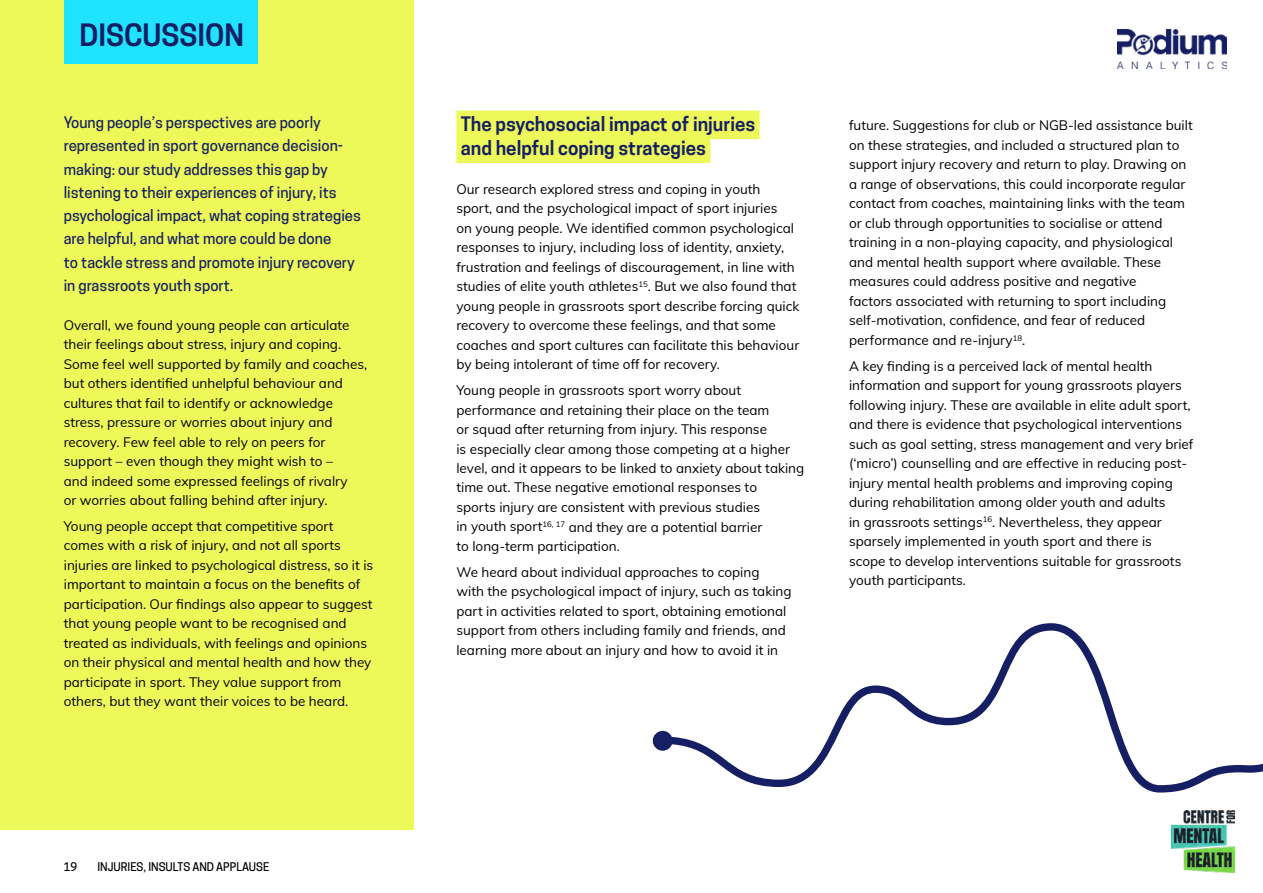
<style>
.page{position:relative;width:1263px;height:893px;background:#fff}
.page>*{position:absolute;margin:0;border:0;box-sizing:border-box;transform-origin:0 0}
.t1{font:600 28.95px "Cooper Hewitt";color:#161f64}
.t2{font:600 18.75px/24px "Cooper Hewitt";color:#161f64}
.t3{font:500 15px/23.2px "Cooper Hewitt";color:#161f64}
.t4{font:13.5px/19.5px "Mulish";color:#000}
.t5{font:500 11.25px "Cooper Hewitt";color:#000}
</style>
<div class="page">
<div style="left:456px;top:111px;width:304px;height:28px;background:#edf959"></div>
<div style="left:456px;top:135px;width:254px;height:28px;background:#edf959"></div>
<div style="left:0;top:0;width:414px;height:829px;background:#edf959"></div>
<div style="left:64px;top:0;width:193px;height:63px;background:#1fe3ff"></div>
<svg style="left:653px;top:623px;width:610px;height:201px"></svg>
<img style="left:1117px;top:30px;width:109px;height:39px">
<img style="left:1171px;top:810px;width:63px;height:62px">
<h1 class="t1" style="left:79px;top:18px;width:166px">DISCUSSION</h1>
<p class="t3" style="left:64px;top:111px;width:299px">Young people’s perspectives are poorly represented in sport governance decision&shy;making: our study addresses this gap by listening to their experiences of injury, its psychological impact, what coping strategies are helpful, and what more could be done<br>to tackle stress and promote injury recovery in grassroots youth sport.</p>
<p class="t4" style="left:64px;top:314px;width:305px">Overall, we found young people can articulate their feelings about stress, injury and coping.<br>Some feel well supported by family and coaches, but others identified unhelpful behaviour and cultures that fail to identify or acknowledge stress, pressure or worries about injury and recovery. Few feel able to rely on peers for support – even though they might wish to –<br>and indeed some expressed feelings of rivalry<br>or worries about falling behind after injury.</p>
<p class="t4" style="left:64px;top:516px;width:311px">Young people accept that competitive sport comes with a risk of injury, and not all sports injuries are linked to psychological distress, so it is important to maintain a focus on the benefits of participation. Our findings also appear to suggest that young people want to be recognised and treated as individuals, with feelings and opinions on their physical and mental health and how they participate in sport. They value support from others, but they want their voices to be heard.</p>
<p class="t5" style="left:64px;top:860px;width:15px">19</p>
<p class="t5" style="left:98px;top:860px;width:173px">INJURIES, INSULTS AND APPLAUSE</p>
<h2 class="t2" style="left:461px;top:112px;width:296px">The psychosocial impact of injuries and helpful coping strategies</h2>
<p class="t4" style="left:456px;top:178px;width:344px">Our research explored stress and coping in youth sport, and the psychological impact of sport injuries<br>on young people. We identified common psychological responses to injury, including loss of identity, anxiety, frustration and feelings of discouragement, in line with studies of elite youth athletes<sup>15</sup>. But we also found that young people in grassroots sport describe forcing quick recovery to overcome these feelings, and that some coaches and sport cultures can facilitate this behaviour by being intolerant of time off for recovery.</p>
<p class="t4" style="left:456px;top:380px;width:349px">Young people in grassroots sport worry about performance and retaining their place on the team<br>or squad after returning from injury. This response<br>is especially clear among those competing at a higher level, and it appears to be linked to anxiety about taking time out. These negative emotional responses to<br>sports injury are consistent with previous studies<br>in youth sport<sup>16,</sup> <sup>17</sup> and they are a potential barrier<br>to long-term participation.</p>
<p class="t4" style="left:456px;top:562px;width:337px">We heard about individual approaches to coping<br>with the psychological impact of injury, such as taking part in activities related to sport, obtaining emotional support from others including family and friends, and learning more about an injury and how to avoid it in</p>
<p class="t4" style="left:849px;top:115px;width:345px">future. Suggestions for club or NGB-led assistance built on these strategies, and included a structured plan to support injury recovery and return to play. Drawing on a range of observations, this could incorporate regular contact from coaches, maintaining links with the team or club through opportunities to socialise or attend training in a non-playing capacity, and physiological and mental health support where available. These measures could address positive and negative<br>factors associated with returning to sport including self-motivation, confidence, and fear of reduced performance and re-injury<sup>18</sup>.</p>
<p class="t4" style="left:849px;top:356px;width:346px">A key finding is a perceived lack of mental health information and support for young grassroots players following injury. These are available in elite adult sport, and there is evidence that psychological interventions such as goal setting, stress management and very brief (‘micro’) counselling and are effective in reducing post&shy;injury mental health problems and improving coping during rehabilitation among older youth and adults<br>in grassroots settings<sup>16</sup>. Nevertheless, they appear sparsely implemented in youth sport and there is<br>scope to develop interventions suitable for grassroots youth participants.</p>
</div>
